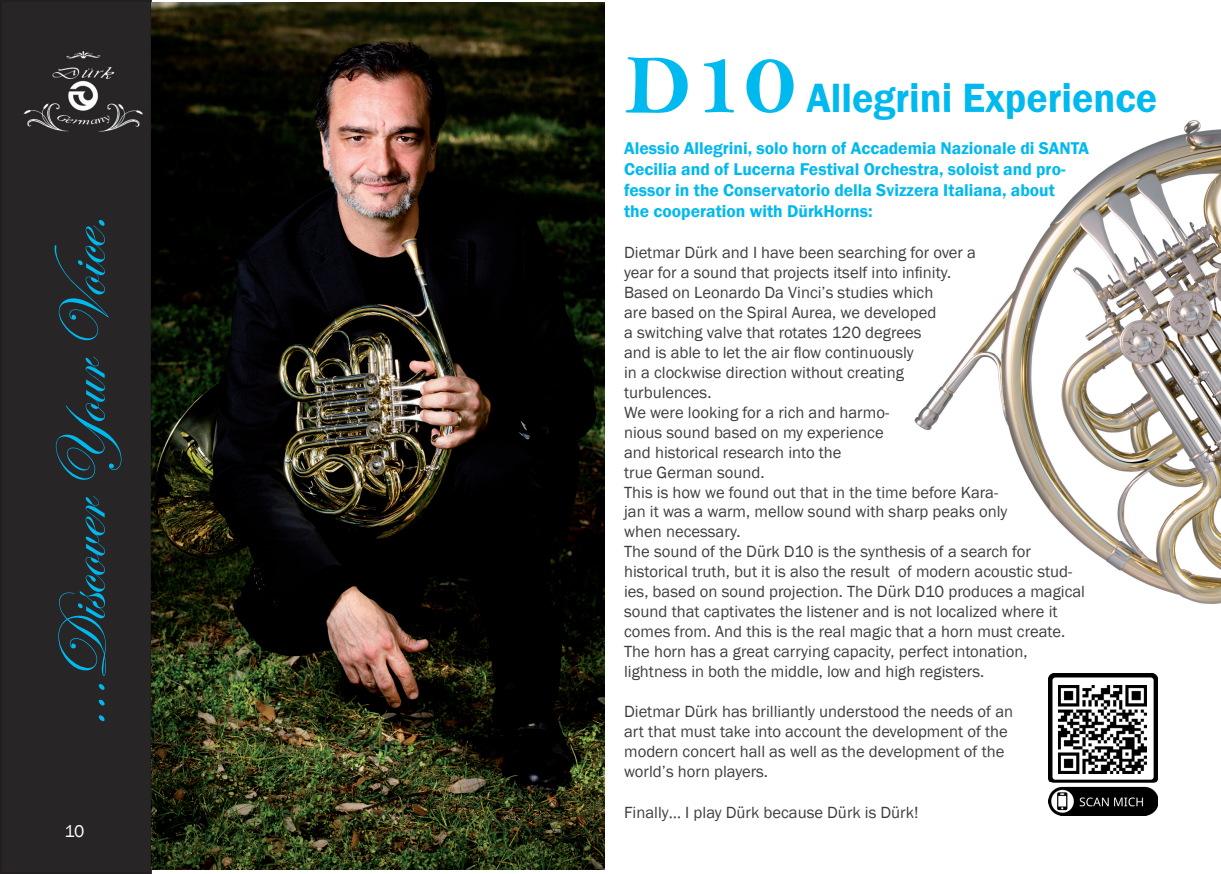
<style>
.page{position:relative;width:1221px;height:874px;background:#fff}
.page>*{position:absolute;margin:0;border:0;box-sizing:border-box;transform-origin:0 0}
.t1{font:98px "Bell MT Bold";color:#00b9ef}
.t2{font:70px "Edwardian Script ITC";color:#00b9ef}
.t3{font:600 42px "Franklin Gothic";color:#00b9ef;scale:.95 1}
.t4{font:600 17.5px/21px "Franklin Gothic";color:#00b9ef}
.t5{font:17.5px "Franklin Gothic";color:#fff}
.t6{font:16.62px/19.9px "Franklin Gothic";color:#3e3e3f}
.s1{font-size:84px}
</style>
<div class="page">
<div style="left:1px;top:1px;width:150px;height:871px;background:#282526"></div>
<div style="left:0;top:0;width:152px;height:873px;border:2px solid #231f20"></div>
<img style="left:24px;top:51px;width:119px;height:81px">
<img style="left:151px;top:2px;width:453px;height:866px">
<img style="left:914px;top:120px;width:306px;height:661px">
<img style="left:911px;top:109px;width:243px;height:10px">
<img style="left:1048px;top:673px;width:109px;height:141px">
<img style="left:1058px;top:685px;width:88px;height:88px">
<h2 class="t2" style="left:45px;top:726px;width:512px;rotate:-90deg">...Discover Your Voice.</h2>
<p class="t5" style="left:64px;top:819px;width:21px">10</p>
<h1 class="t1" style="left:625px;top:22px;width:172px"><span class="s1">D</span>10</h1>
<h3 class="t3" style="left:806px;top:72px;width:370px">Allegrini Experience</h3>
<p class="t4" style="left:624px;top:138px;width:466px">Alessio Allegrini, solo horn of Accademia Nazionale di SANTA Cecilia and of Lucerna Festival Orchestra, soloist and pro&shy;fessor in the Conservatorio della Svizzera Italiana, about<br>the cooperation with DürkHorns:</p>
<p class="t6" style="left:624px;top:242px;width:462px">Dietmar Dürk and I have been searching for over a<br>year for a sound that projects itself into infinity.<br>Based on Leonardo Da Vinci’s studies which<br>are based on the Spiral Aurea, we developed<br>a switching valve that rotates 120 degrees<br>and is able to let the air flow continuously<br>in a clockwise direction without creating<br>turbulences.<br>We were looking for a rich and harmo-<br>nious sound based on my experience<br>and historical research into the<br>true German sound.<br>This is how we found out that in the time before Kara-<br>jan it was a warm, mellow sound with sharp peaks only<br>when necessary.<br>The sound of the Dürk D10 is the synthesis of a search for historical truth, but it is also the result of modern acoustic stud&shy;ies, based on sound projection. The Dürk D10 produces a magical sound that captivates the listener and is not localized where it comes from. And this is the real magic that a horn must create.<br>The horn has a great carrying capacity, perfect intonation, lightness in both the middle, low and high registers.</p>
<p class="t6" style="left:624px;top:701px;width:390px">Dietmar Dürk has brilliantly understood the needs of an art that must take into account the development of the modern concert hall as well as the development of the world’s horn players.</p>
<p class="t6" style="left:624px;top:802px;width:296px">Finally… I play Dürk because Dürk is Dürk!</p>
</div>
